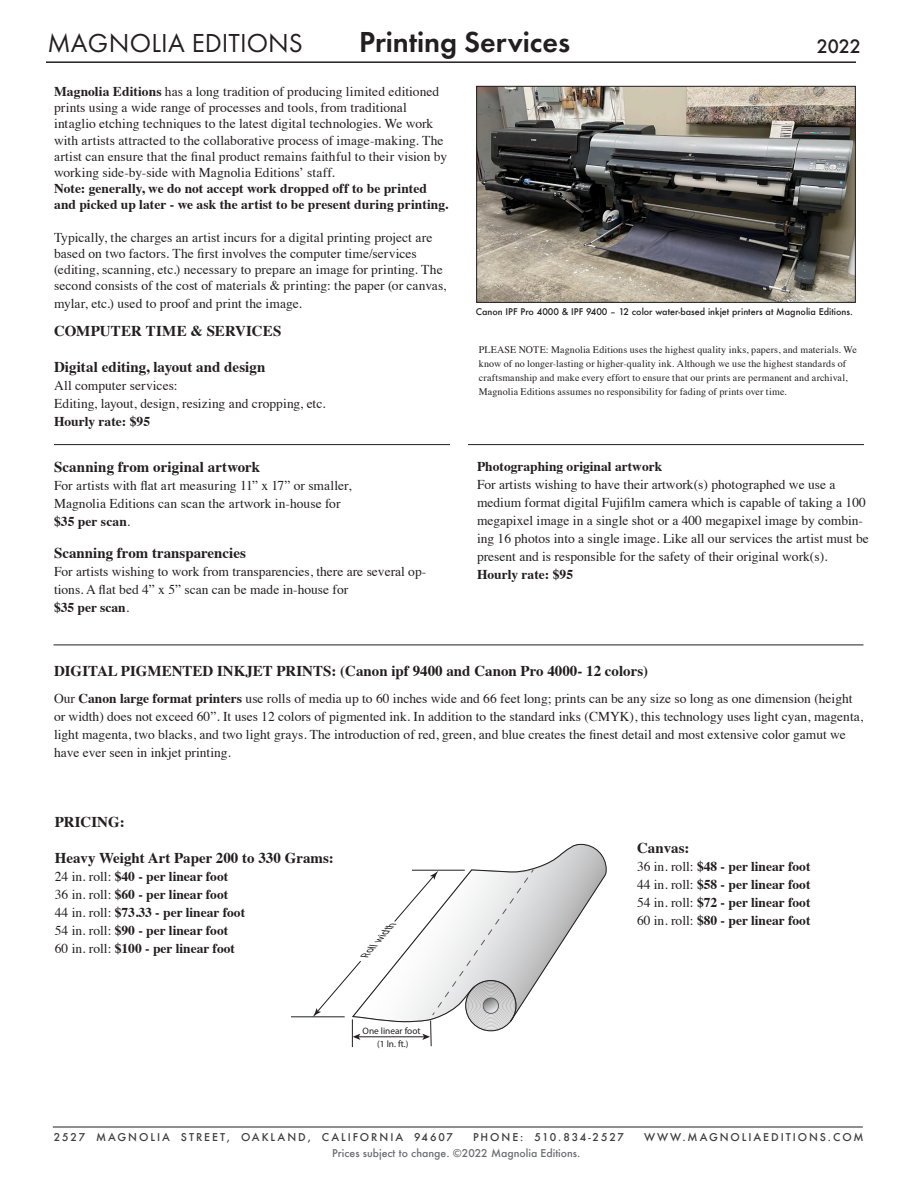
<style>
.page{position:relative;width:918px;height:1188px;background:#fff}
.page>*{position:absolute;margin:0;border:0;box-sizing:border-box;transform-origin:0 0}
.t1{font:600 30px "Futura PT";color:#231f20}
.t2{font:27px "Futura PT";letter-spacing:.005em;color:#231f20}
.t3{font:500 18px "Futura";color:#231f20}
.t4{font:700 15px "Times";color:#231f20}
.t5{font:13.5px/16.2px "Times";color:#231f20}
.t6{font:700 13.5px/16.2px "Times";color:#231f20}
.PageMaker_Defaults{font:500 10.5px "Futura";letter-spacing:.185em;color:#3e3e3f}
.t7{font:500 10.5px "Futura";color:#6c6d70}
.t8{font:10.05px/14px "Times";letter-spacing:.015em;color:#231f20}
.t9{font:italic 9.6px "Myriad Pro";color:#231f20;scale:1.14 1}
.t10{font:9.3px/12.5px "Myriad Pro";color:#231f20;text-align:center}
.t11{font:500 9px "Futura";color:#231f20}
.s1{font-weight:700}
.s2{font-weight:400}
</style>
<div class="page">
<hr style="left:46px;top:61px;width:810px;height:2px;background:#231f20">
<hr style="left:291px;top:1017px;width:54px;height:1px;background:#231f20">
<svg style="left:361px;top:844px;width:246px;height:178px"></svg>
<hr style="left:358px;top:1037px;width:67px;height:1px;background:#231f20">
<svg style="left:313px;top:961px;width:48px;height:86px"></svg>
<svg style="left:394px;top:870px;width:212px;height:176px"></svg>
<svg style="left:483px;top:998px;width:16px;height:15px"></svg>
<div style="left:483px;top:998px;width:16px;height:16px;border:1px solid #231f20;border-radius:50%"></div>
<div style="left:466px;top:980px;width:50px;height:51px;border:1px solid #231f20;border-radius:50%"></div>
<hr style="left:53px;top:1127px;width:810px;height:1px;background:#231f20">
<hr style="left:53px;top:645px;width:810px;height:1px;background:#231f20">
<img style="left:478px;top:88px;width:376px;height:213px">
<div style="left:476px;top:86px;width:380px;height:217px;border:1px solid #231f20"></div>
<hr style="left:54px;top:444px;width:396px;height:1px;background:#231f20">
<hr style="left:468px;top:444px;width:396px;height:1px;background:#231f20">
<h2 class="t2" style="left:47px;top:27px;width:257px">MAGNOLIA EDITIONS</h2>
<h1 class="t1" style="left:359px;top:23px;width:213px">Printing Services</h1>
<h3 class="t3" style="left:817px;top:34px;width:46px">2022</h3>
<p class="t5" style="left:54px;top:82px;width:395px"><span class="s1">Magnolia Editions</span> has a long tradition of producing limited editioned prints using a wide range of processes and tools, from traditional intaglio etching techniques to the latest digital technologies. We work with artists attracted to the collaborative process of image-making. The artist can ensure that the final product remains faithful to their vision by working side-by-side with Magnolia Editions’ staff.</p>
<p class="t6" style="left:54px;top:179px;width:396px">Note: generally, we do not accept work dropped off to be printed and picked up later - we ask the artist to be present during printing.</p>
<p class="t5" style="left:54px;top:228px;width:394px">Typically, the charges an artist incurs for a digital printing project are based on two factors. The first involves the computer time/services (editing, scanning, etc.) necessary to prepare an image for printing. The second consists of the cost of materials &amp; printing: the paper (or canvas,</p>
<p class="t5" style="left:54px;top:295px;width:249px">mylar, etc.) used to proof and print the image.</p>
<p class="t4" style="left:54px;top:316px;width:229px">COMPUTER TIME &amp; SERVICES</p>
<p class="t4" style="left:54px;top:352px;width:213px">Digital editing, layout and design</p>
<p class="t5" style="left:54px;top:376px;width:125px">All computer services:</p>
<p class="t5" style="left:54px;top:394px;width:273px">Editing, layout, design, resizing and cropping, etc.</p>
<p class="t6" style="left:54px;top:412px;width:98px">Hourly rate: $95</p>
<p class="t4" style="left:54px;top:453px;width:208px">Scanning from original artwork</p>
<p class="t5" style="left:54px;top:476px;width:299px">For artists with flat art measuring 11” x 17” or smaller,</p>
<p class="t5" style="left:54px;top:494px;width:288px">Magnolia Editions can scan the artwork in-house for</p>
<p class="t6" style="left:54px;top:512px;width:78px">$35 per scan<span class="s2">.</span></p>
<p class="t4" style="left:54px;top:538px;width:193px">Scanning from transparencies</p>
<p class="t5" style="left:54px;top:561px;width:374px;line-height:18px">For artists wishing to work from transparencies, there are several op&shy;tions. A flat bed 4” x 5” scan can be made in-house for</p>
<p class="t6" style="left:54px;top:598px;width:77px">$35 per scan<span class="s2">.</span></p>
<p class="t11" style="left:476px;top:306px;width:379px">Canon IPF Pro 4000 &amp; IPF 9400 – 12 color water-based inkjet printers at Magnolia Editions.</p>
<p class="t8" style="left:479px;top:342px;width:380px">PLEASE NOTE: Magnolia Editions uses the highest quality inks, papers, and materials. We know of no longer-lasting or higher-quality ink. Although we use the highest standards of craftsmanship and make every effort to ensure that our prints are permanent and archival, Magnolia Editions assumes no responsibility for fading of prints over time.</p>
<p class="t6" style="left:477px;top:456px;width:187px">Photographing original artwork</p>
<p class="t5" style="left:477px;top:474px;width:393px;line-height:18px">For artists wishing to have their artwork(s) photographed we use a medium format digital Fujifilm camera which is capable of taking a 100 megapixel image in a single shot or a 400 megapixel image by combin&shy;ing 16 photos into a single image. Like all our services the artist must be present and is responsible for the safety of their original work(s).</p>
<p class="t6" style="left:477px;top:564px;width:98px">Hourly rate: $95</p>
<p class="t4" style="left:54px;top:657px;width:596px">DIGITAL PIGMENTED INKJET PRINTS: (Canon ipf 9400 and Canon Pro 4000- 12 colors)</p>
<p class="t5" style="left:54px;top:689px;width:811px;line-height:18px">Our <span class="s1">Canon large format printers</span> use rolls of media up to 60 inches wide and 66 feet long; prints can be any size so long as one dimension (height or width) does not exceed 60”. It uses 12 colors of pigmented ink. In addition to the standard inks (CMYK), this technology uses light cyan, magenta, light magenta, two blacks, and two light grays. The introduction of red, green, and blue creates the finest detail and most extensive color gamut we have ever seen in inkjet printing.</p>
<p class="t4" style="left:55px;top:808px;width:71px">PRICING:</p>
<p class="t4" style="left:55px;top:844px;width:281px">Heavy Weight Art Paper 200 to 330 Grams:</p>
<p class="t6" style="left:55px;top:867px;width:175px"><span class="s2">24 in. roll:</span> $40 - per linear foot</p>
<p class="t6" style="left:55px;top:885px;width:175px"><span class="s2">36 in. roll:</span> $60 - per linear foot</p>
<p class="t6" style="left:55px;top:903px;width:192px"><span class="s2">44 in. roll:</span> $73.33 - per linear foot</p>
<p class="t6" style="left:55px;top:921px;width:175px"><span class="s2">54 in. roll:</span> $90 - per linear foot</p>
<p class="t6" style="left:55px;top:939px;width:182px"><span class="s2">60 in. roll:</span> $100 - per linear foot</p>
<p class="t9" style="left:361px;top:952px;width:42px;rotate:-50deg">Roll width</p>
<p class="t10" style="left:363px;top:1025px;width:59px">One linear foot (1 ln. ft.)</p>
<p class="t4" style="left:637px;top:834px;width:54px">Canvas:</p>
<p class="t6" style="left:637px;top:857px;width:175px"><span class="s2">36 in. roll:</span> $48 - per linear foot</p>
<p class="t6" style="left:637px;top:875px;width:175px"><span class="s2">44 in. roll:</span> $58 - per linear foot</p>
<p class="t6" style="left:637px;top:893px;width:175px"><span class="s2">54 in. roll:</span> $72 - per linear foot</p>
<p class="t6" style="left:637px;top:911px;width:175px"><span class="s2">60 in. roll:</span> $80 - per linear foot</p>
<p class="PageMaker_Defaults" style="left:54px;top:1130px;width:401px">2527 MAGNOLIA STREET, OAKLAND, CALIFORNIA 94607</p>
<p class="PageMaker_Defaults" style="left:473px;top:1130px;width:153px">PHONE: 510.834-2527</p>
<p class="PageMaker_Defaults" style="left:644px;top:1130px;width:221px">WWW.MAGNOLIAEDITIONS.COM</p>
<p class="t7" style="left:332px;top:1146px;width:250px">Prices subject to change. ©2022 Magnolia Editions.</p>
</div>
